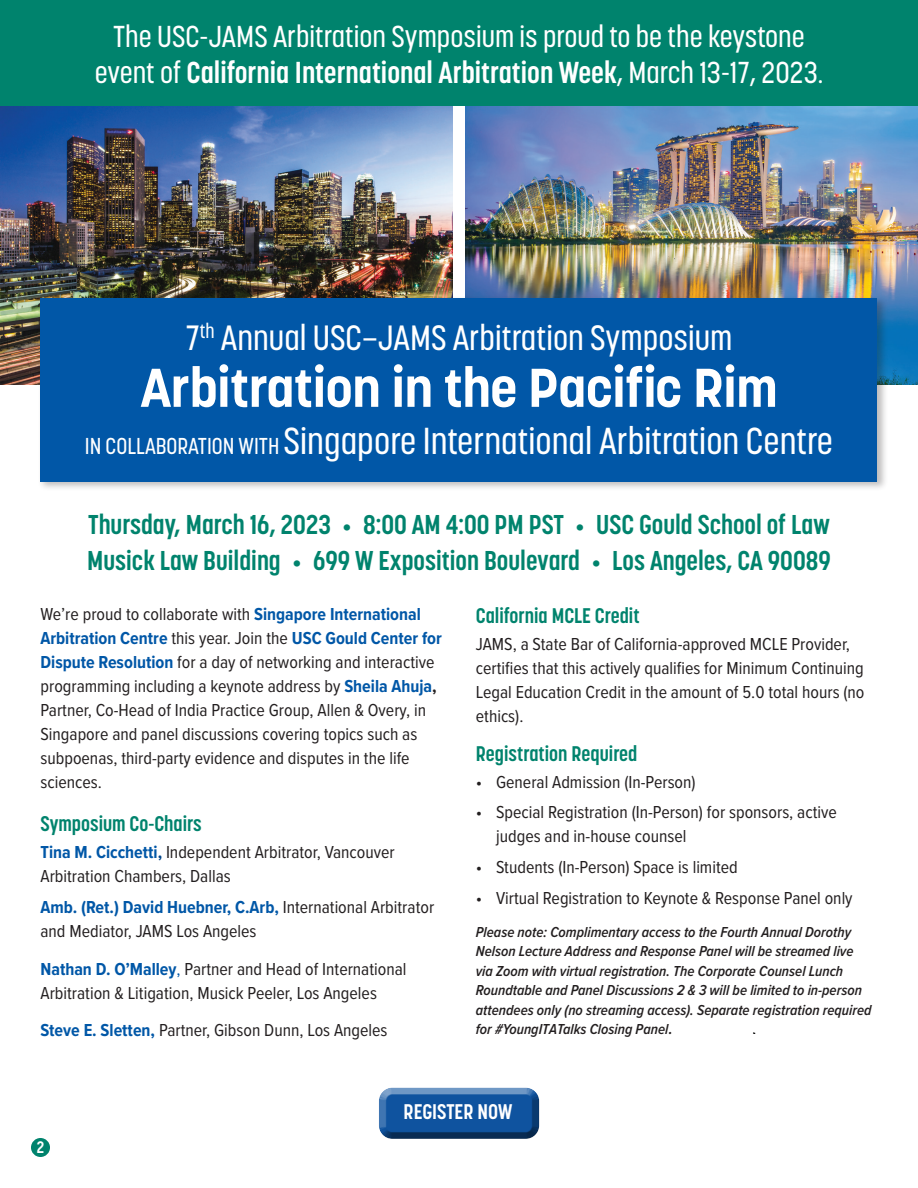
<style>
.page{position:relative;width:918px;height:1188px;background:#fff}
.page>*{position:absolute;margin:0;border:0;box-sizing:border-box;transform-origin:0 0}
.t1{font:700 54px "Korolev";letter-spacing:-.01em;color:#fff}
.t2{font:500 37.2px "Korolev Condensed";color:#fff}
.t3{font:500 34.8px "Korolev Condensed";color:#fff}
.t4{font:500 30px/36px "Korolev Condensed";color:#fff;text-align:center}
.t5{font:700 27px/36px "Korolev Condensed";color:#00836d}
.t6{font:700 21px "Korolev Condensed";color:#00836d}
.t7{font:700 21px "Korolev Condensed";color:#fff}
.t8{font:18px/24px "Proxima Nova Cond";color:#231f20}
.t9{font:18px "Arial";color:#000}
.t10{font:700 16.5px "Korolev Condensed";color:#fff}
.t11{font:italic 600 15px/19.5px "Proxima Nova Cond";color:#231f20}
.s1{font-weight:700}
.s2{font-size:22.8px}
.s3{font-family:"Proxima Nova Cond"}
.s4{font-family:"Minion Pro";font-weight:700}
.s5{font-weight:700;color:#0157a7}
.s6{font-weight:700;color:#01468c}
.s7{color:#0157a7}
</style>
<div class="page">
<img style="left:466px;top:106px;width:452px;height:278px">
<img style="left:0;top:106px;width:452px;height:278px">
<div style="left:0;top:0;width:918px;height:106px;background:#00836d"></div>
<div style="left:38px;top:296px;width:850px;height:196px;background:#231f20;opacity:.3"></div>
<div style="left:40px;top:298px;width:838px;height:183px;background:#0157a7"></div>
<div style="left:378px;top:1085px;width:163px;height:46px;background:#fff;opacity:.75"></div>
<div style="left:378px;top:1089px;width:163px;height:51px;background:#231f20;opacity:.75"></div>
<div style="left:31px;top:1138px;width:19px;height:19px;background:#00836d;border-radius:50%"></div>
<h3 class="t4" style="left:95px;top:18px;width:730px">The USC-JAMS Arbitration Symposium is proud to be the keystone event of <span class="s1">California International Arbitration Week</span>, March 13-17, 2023.</h3>
<h3 class="t3" style="left:186px;top:317px;width:548px">7<sup>th</sup> Annual USC—JAMS Arbitration Symposium</h3>
<h1 class="t1" style="left:140px;top:354px;width:639px">Arbitration in the Pacific Rim</h1>
<h2 class="t2" style="left:85px;top:419px;width:750px"><span class="s2">IN COLLABORATION WITH</span> Singapore International Arbitration Centre</h2>
<h3 class="t5" style="left:87px;top:507px;width:745px">Thursday, March 16, 2023 <span class="s3">•</span> 8:00 AM 4:00 PM PST <span class="s3">•</span> USC Gould School of Law<br>Musick Law Building <span class="s3">•</span> 699 W Exposition Boulevard <span class="s3">•</span> Los Angeles, CA 90089</h3>
<p class="t6" style="left:476px;top:603px;width:165px">California MCLE Credit</p>
<p class="t8" style="left:476px;top:632px;width:390px">JAMS, a State Bar of California-approved MCLE Provider, certifies that this actively qualifies for Minimum Continuing Legal Education Credit in the amount of 5.0 total hours (no ethics).</p>
<p class="t6" style="left:476px;top:741px;width:163px">Registration Required</p>
<p class="t8" style="left:476px;top:770px;width:221px">• General Admission (In-Person)</p>
<p class="t8" style="left:496px;top:801px;width:342px;text-indent:-20px">• Special Registration (In-Person) for sponsors, active judges and in-house counsel</p>
<p class="t8" style="left:476px;top:856px;width:263px">• Students (In-Person) Space is limited</p>
<p class="t8" style="left:476px;top:886px;width:378px">• Virtual Registration to Keynote &amp; Response Panel only</p>
<p class="t11" style="left:476px;top:923px;width:397px">Please note: Complimentary access to the Fourth Annual Dorothy Nelson Lecture Address and Response Panel will be streamed live via Zoom with virtual registration. The Corporate Counsel Lunch Roundtable and Panel Discussions 2 &amp; 3 will be limited to in-person attendees only (no streaming access). Separate registration required for #YoungITATalks Closing Panel<span class="s4">.</span></p>
<p class="t8" style="left:40px;top:603px;width:403px">We’re proud to collaborate with <span class="s5">Singapore International Arbitration Centre</span> this year. Join the <span class="s5">USC Gould Center for Dispute Resolution</span> for a day of networking and interactive programming including a keynote address by <span class="s5">Sheila Ahuja</span><span class="s1">, </span>Partner, Co-Head of India Practice Group, Allen &amp; Overy, in Singapore and panel discussions covering topics such as subpoenas, third-party evidence and disputes in the life sciences.</p>
<p class="t6" style="left:40px;top:812px;width:163px">Symposium Co-Chairs</p>
<p class="t8" style="left:40px;top:841px;width:356px"><span class="s5">Tina M. Cicchetti</span><span class="s6">,</span> Independent Arbitrator, Vancouver<br>Arbitration Chambers, Dallas</p>
<p class="t8" style="left:40px;top:896px;width:395px"><span class="s5">Amb. (Ret.) David Huebner, C.Arb,</span> International Arbitrator and Mediator, JAMS Los Angeles</p>
<p class="t8" style="left:40px;top:957px;width:368px"><span class="s5">Nathan D. O’Malley</span><span class="s7">,</span> Partner and Head of International<br>Arbitration &amp; Litigation, Musick Peeler, Los Angeles</p>
<p class="t8" style="left:40px;top:1019px;width:349px"><span class="s5">Steve E. Sletten,</span> Partner, Gibson Dunn, Los Angeles</p>
<p class="t9" style="left:752px;top:1016px;width:7px">.</p>
<p class="t10" style="left:37px;top:1138px;width:9px">2</p>
<p class="t7" style="left:404px;top:1099px;width:110px">REGISTER NOW</p>
</div>
